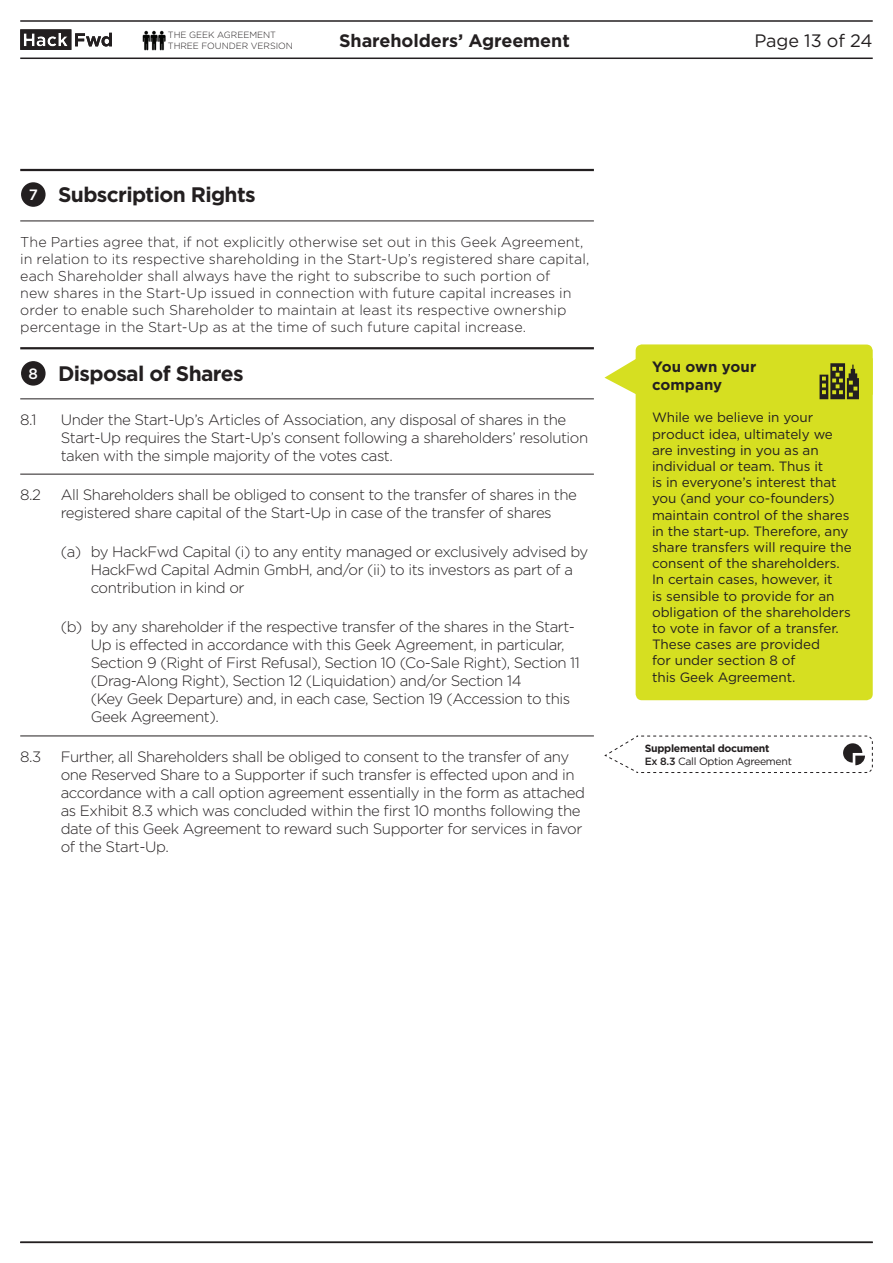
<style>
.page{position:relative;width:893px;height:1263px;background:#fff}
.page>*{position:absolute;margin:0;border:0;box-sizing:border-box;transform-origin:0 0}
.t1{font:700 21px "Gotham";letter-spacing:-.03em;color:#231f20}
.t2{font:700 18px "Gotham";letter-spacing:-.005em;color:#231f20}
.t3{font:18px "Gotham";letter-spacing:-.005em;color:#231f20}
.t4{font:300 15px/18px "Gotham";letter-spacing:-.03em;color:#231f20}
.t5{font:700 15px/18px "Gotham";letter-spacing:.005em;color:#231f20}
.t6{font:500 15px "Gotham";color:#fff}
.t7{font:300 14.25px/17.1px "Gotham";color:#231f20}
.t8{font:13.5px/16.2px "Gotham";letter-spacing:-.005em;color:#231f20}
.t9{font:700 10.5px/12.6px "Gotham";letter-spacing:-.03em;color:#231f20}
.t10{font:300 9px/10.8px "Gotham";letter-spacing:-.005em;color:#231f20}
.s1{font-weight:500}
.s2{font-weight:400}
</style>
<div class="page">
<hr style="left:20px;top:20px;width:853px;height:2px;background:#231f20">
<hr style="left:20px;top:58px;width:853px;height:1px;background:#231f20">
<hr style="left:20px;top:1241px;width:853px;height:2px;background:#231f20">
<svg style="left:20px;top:29px;width:92px;height:21px"></svg>
<img style="left:143px;top:31px;width:22px;height:20px">
<div style="left:22px;top:183px;width:23px;height:23px;background:#231f20;border-radius:50%"></div>
<div style="left:21px;top:182px;width:25px;height:25px;border:1px solid #231f20;border-radius:50%"></div>
<div style="left:22px;top:362px;width:23px;height:23px;background:#231f20;border-radius:50%"></div>
<div style="left:21px;top:361px;width:25px;height:25px;border:1px solid #231f20;border-radius:50%"></div>
<hr style="left:20px;top:221px;width:574px;height:1px;background:#231f20">
<hr style="left:20px;top:399px;width:574px;height:1px;background:#231f20">
<hr style="left:20px;top:474px;width:574px;height:1px;background:#231f20">
<hr style="left:20px;top:736px;width:574px;height:1px;background:#231f20">
<hr style="left:20px;top:169px;width:574px;height:2px;background:#231f20">
<hr style="left:20px;top:347px;width:574px;height:2px;background:#231f20">
<div style="left:636px;top:344px;width:237px;height:356px;background:#d6df21;border-radius:6px"></div>
<svg style="left:604px;top:358px;width:269px;height:41px"></svg>
<svg style="left:604px;top:735px;width:269px;height:38px"></svg>
<p class="t10" style="left:168px;top:30px;width:125px">The geek agreement<br>Three Foun der version</p>
<p class="t2" style="left:339px;top:28px;width:232px">Shareholders’ Agreement</p>
<p class="t3" style="left:754px;top:29px;width:120px">Page 13 of 24</p>
<p class="t6" style="left:29px;top:185px;width:11px">7</p>
<h1 class="t1" style="left:58px;top:181px;width:199px">Subscription Rights</h1>
<p class="t7" style="left:20px;top:233px;width:571px">The Parties agree that, if not explicitly otherwise set out in this Geek Agreement, in relation to its respective shareholding in the Start-U p’s registered share capital, each Shareholder shall always have the right to subscribe to such portion of<br>new shares in the Start-U p issued in connection with future capital increases in order to enable such Shareholder to maintain at least its respective ownership percentage in the Start-U p as at the time of such future capital increase.</p>
<h1 class="t1" style="left:58px;top:359px;width:187px">Disposal of Shares</h1>
<p class="t5" style="left:652px;top:358px;width:106px">You own your company</p>
<p class="t8" style="left:652px;top:409px;width:201px">While we believe in your product idea, ultimately we are investing in you as an individual or team. Thus it<br>is in everyone’s interest that you (and your co-founders) maintain control of the shares in the start-up. Therefore, any share transfers will require the consent of the shareholders.<br>In certain cases, however, it<br>is sensible to provide for an obligation of the shareholders to vote in favor of a transfer.<br>These cases are provided<br>for under section 8 of<br>this Geek Agreement.</p>
<p class="t6" style="left:29px;top:363px;width:11px">8</p>
<p class="t4" style="left:61px;top:410px;width:529px;text-indent:11px">nder the Start-U p’s Articles of Association, any disposal of shares in the<br>Start-U p requires the Start-U p’s consent following a shareholders’ resolution taken with the simple majority of the votes cast.</p>
<p class="t4" style="left:20px;top:485px;width:32px">8.2 A</p>
<p class="t4" style="left:20px;top:410px;width:29px">8.1 U</p>
<p class="t4" style="left:61px;top:485px;width:518px;text-indent:11px">ll Shareholders shall be obliged to consent to the transfer of shares in the registered share capital of the Start-U p in case of the transfer of shares</p>
<p class="t4" style="left:91px;top:543px;width:499px;text-indent:-30px">(a) by HackFwd Capital (i) to any entity managed or exclusively advised by<br>HackFwd Capital Admin G mbH, and/or (ii) to its investors as part of a contribution in kind or</p>
<p class="t4" style="left:91px;top:618px;width:491px;text-indent:-30px">(b) by any shareholder if the respective transfer of the shares in the Start-U p is effected in accordance with this Geek Agreement, in particular, Section 9 (Right of First Refusal), Section 10 (Co-Sale Right), Section 11 (Drag-Along Right), Section 12 (Liquidation) and/or Section 14<br>(Key Geek Departure) and, in each case, Section 19 (Accession to this Geek Agreement).</p>
<p class="t4" style="left:20px;top:747px;width:23px">8.3</p>
<p class="t4" style="left:61px;top:747px;width:526px">Further, all Shareholders shall be obliged to consent to the transfer of any one Reserved Share to a Supporter if such transfer is effected upon and in accordance with a call option agreement essentially in the form as attached as Exhibit 8.3 which was concluded within the first 10 months following the date of this Geek Agreement to reward such Supporter for services in favor of the Start-U p.</p>
<p class="t9" style="left:645px;top:742px;width:149px">Supplemental document<br><span class="s1">Ex 8.3</span> <span class="s2">Call Option Agreement</span></p>
</div>
